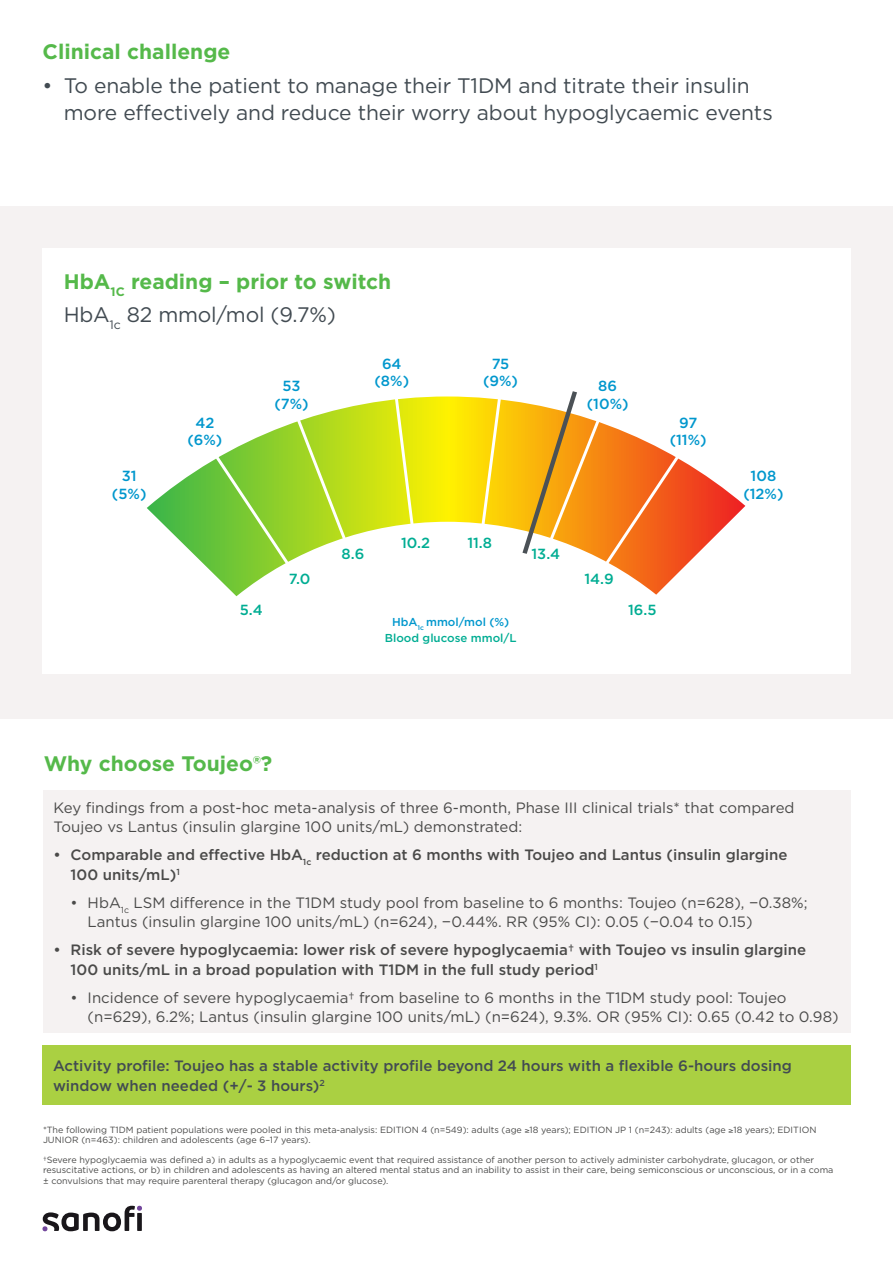
<style>
.page{position:relative;width:893px;height:1263px;background:#fff}
.page>*{position:absolute;margin:0;border:0;box-sizing:border-box;transform-origin:0 0}
.t1{font:21px/27px "Gotham";letter-spacing:-.005em;color:#424b52}
.t2{font:700 21px "Gotham";color:#55b94a}
.t3{font:15px/19.5px "Gotham";color:#4a4a49}
.t4{font:500 15px/19.5px "Gotham";color:#4a4a49}
.t5{font:500 15px/19.5px "Gotham";color:#424b52}
.t6{font:500 14.7px/17.5px "Gotham";color:#0097cd;text-align:center}
.t7{font:500 14.7px "Gotham";color:#00ad93}
.t8{font:500 11.55px "Gotham";color:#00ad93}
.t9{font:500 11.55px "Gotham";color:#0097cd}
.t10{font:9px/10.8px "Gotham";color:#4a4a49}
</style>
<div class="page">
<div style="left:0;top:206px;width:893px;height:513px;background:#f5f2f2"></div>
<div style="left:43px;top:249px;width:807px;height:425px;background:#fff"></div>
<svg style="left:147px;top:404px;width:218px;height:193px"></svg>
<svg style="left:365px;top:396px;width:76px;height:136px;background:#e3ea25"></svg>
<svg style="left:641px;top:439px;width:105px;height:156px"></svg>
<svg style="left:441px;top:391px;width:200px;height:193px"></svg>
<div style="left:42px;top:1045px;width:808px;height:59px;background:#aad042"></div>
<div style="left:43px;top:790px;width:807px;height:243px;background:#f5f2f2"></div>
<svg style="left:42px;top:1206px;width:100px;height:25px"></svg>
<p class="t2" style="left:43px;top:38px;width:189px">Clinical challenge</p>
<p class="t1" style="left:64px;top:71px;width:710px;text-indent:-21px">• To enable the patient to manage their T1DM and titrate their insulin more effectively and reduce their worry about hypoglycaemic events</p>
<p class="t2" style="left:64px;top:268px;width:329px">HbA<sub>1C</sub> reading – prior to switch</p>
<p class="t1" style="left:64px;top:301px;width:273px">HbA<sub>1c</sub> 82 mmol/mol (9.7%)</p>
<p class="t6" style="left:374px;top:355px;width:36px">64 (8%)</p>
<p class="t6" style="left:483px;top:355px;width:36px">75 (9%)</p>
<p class="t6" style="left:274px;top:377px;width:36px">53 (7%)</p>
<p class="t6" style="left:587px;top:377px;width:43px">86 (10%)</p>
<p class="t6" style="left:187px;top:414px;width:36px">42 (6%)</p>
<p class="t6" style="left:670px;top:414px;width:38px">97 (11%)</p>
<p class="t6" style="left:112px;top:467px;width:36px">31 (5%)</p>
<p class="t6" style="left:743px;top:467px;width:42px">108 (12%)</p>
<p class="t7" style="left:401px;top:533px;width:31px">10.2</p>
<p class="t7" style="left:467px;top:533px;width:26px">11.8</p>
<p class="t7" style="left:342px;top:544px;width:24px">8.6</p>
<p class="t7" style="left:531px;top:544px;width:30px">13.4</p>
<p class="t7" style="left:289px;top:569px;width:23px">7.0</p>
<p class="t7" style="left:584px;top:569px;width:31px">14.9</p>
<p class="t7" style="left:240px;top:600px;width:25px">5.4</p>
<p class="t7" style="left:628px;top:600px;width:30px">16.5</p>
<p class="t9" style="left:392px;top:615px;width:119px">HbA<sub>1c</sub> mmol/mol (%)</p>
<p class="t2" style="left:44px;top:749px;width:230px">Why choose Toujeo®?</p>
<p class="t8" style="left:385px;top:630px;width:133px">Blood glucose mmol/L</p>
<p class="t3" style="left:54px;top:797px;width:742px">Key findings from a post-hoc meta-analysis of three 6-month, Phase III clinical trials* that compared<br>Toujeo vs Lantus (insulin glargine 100 units/mL) demonstrated:</p>
<p class="t4" style="left:71px;top:845px;width:718px;text-indent:-17px">• Comparable and effective HbA<sub>1c</sub> reduction at 6 months with Toujeo and Lantus (insulin glargine<br>100 units/mL)<sup>1</sup></p>
<p class="t3" style="left:88px;top:892px;width:721px;text-indent:-17px">• HbA<sub>1c</sub> LSM difference in the T1DM study pool from baseline to 6 months: Toujeo (n=628), −0.38%;<br>Lantus (insulin glargine 100 units/mL) (n=624), −0.44%. RR (95% CI): 0.05 (−0.04 to 0.15)</p>
<p class="t4" style="left:71px;top:940px;width:737px;text-indent:-17px">• Risk of severe hypoglycaemia: lower risk of severe hypoglycaemia† with Toujeo vs insulin glargine<br>100 units/mL in a broad population with T1DM in the full study period<sup>1</sup></p>
<p class="t3" style="left:88px;top:987px;width:752px;text-indent:-17px">• Incidence of severe hypoglycaemia† from baseline to 6 months in the T1DM study pool: Toujeo (n=629), 6.2%; Lantus (insulin glargine 100 units/mL) (n=624), 9.3%. OR (95% CI): 0.65 (0.42 to 0.98)</p>
<p class="t5" style="left:53px;top:1056px;width:740px">Activity profile: Toujeo has a stable activity profile beyond 24 hours with a flexible 6-hours dosing window when needed (+/- 3 hours)<sup>2</sup></p>
<p class="t10" style="left:43px;top:1124px;width:775px">*The following T1DM patient populations were pooled in this meta-analysis: EDITION 4 (n=549): adults (age ≥18 years); EDITION JP 1 (n=243): adults (age ≥18 years); EDITION<br>JUNIOR (n=463): children and adolescents (age 6–17 years).</p>
<p class="t10" style="left:43px;top:1154px;width:792px">†Severe hypoglycaemia was defined a) in adults as a hypoglycaemic event that required assistance of another person to actively administer carbohydrate, glucagon, or other resuscitative actions, or b) in children and adolescents as having an altered mental status and an inability to assist in their care, being semiconscious or unconscious, or in a coma ± convulsions that may require parenteral therapy (glucagon and/or glucose).</p>
</div>
